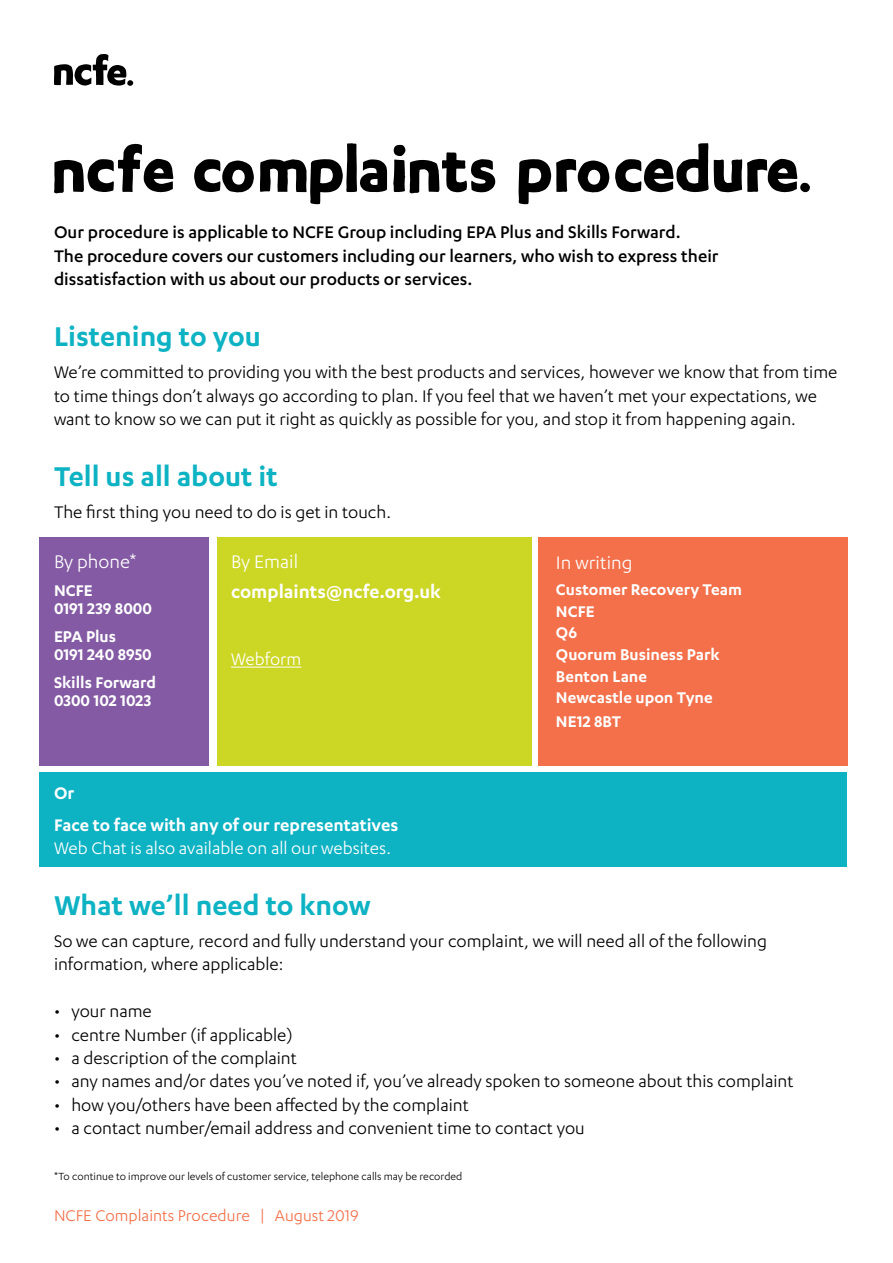
<style>
.page{position:relative;width:893px;height:1263px;background:#fff}
.page>*{position:absolute;margin:0;border:0;box-sizing:border-box;transform-origin:0 0}
.t1{font:61.5px "NCF Efont";color:#000}
.t2{font:600 31.5px "Karbon";color:#0db2c3}
.t3{font:21px "Karbon";color:#fff}
.t4{font:600 21px "Karbon";color:#fff}
.t5{font:19.5px/23.4px "Karbon";color:#000}
.t6{font:500 19.5px/23.4px "Karbon";color:#000}
.t7{font:19.5px "Karbon";color:#fff}
.t8{font:600 19.5px/32px "Karbon";color:#fff}
.t9{font:600 18px/21.6px "Karbon";color:#fff}
.t10{font:18px "Karbon";color:#f3704b}
.t11{font:12px "Karbon";color:#000}
</style>
<div class="page">
<div style="left:40px;top:772px;width:807px;height:95px;background:#0db2c3"></div>
<div style="left:39px;top:538px;width:169px;height:228px;background:#835aa3"></div>
<div style="left:217px;top:538px;width:314px;height:228px;background:#ccd625"></div>
<div style="left:539px;top:538px;width:309px;height:228px;background:#f3704b"></div>
<svg style="left:54px;top:54px;width:79px;height:32px"></svg>
<hr style="left:231px;top:667px;width:70px;height:1px;background:#fff">
<h1 class="t1" style="left:54px;top:143px;width:765px">ncfe complaints procedure.</h1>
<p class="t6" style="left:54px;top:220px;width:666px">Our procedure is applicable to NCFE Group including EPA Plus and Skills Forward.<br>The procedure covers our customers including our learners, who wish to express their dissatisfaction with us about our products or services.</p>
<h2 class="t2" style="left:54px;top:319px;width:208px">Listening to you</h2>
<p class="t5" style="left:54px;top:360px;width:785px">We’re committed to providing you with the best products and services, however we know that from time to time things don’t always go according to plan. If you feel that we haven’t met your expectations, we want to know so we can put it right as quickly as possible for you, and stop it from happening again.</p>
<h2 class="t2" style="left:54px;top:459px;width:225px">Tell us all about it</h2>
<p class="t5" style="left:54px;top:500px;width:338px">The first thing you need to do is get in touch.</p>
<p class="t3" style="left:54px;top:550px;width:84px">By phone*</p>
<p class="t9" style="left:54px;top:581px;width:99px;line-height:17.7px">NCFE<br>0191 239 8000</p>
<p class="t9" style="left:54px;top:627px;width:99px;line-height:17.7px">EPA Plus<br>0191 240 8950</p>
<p class="t9" style="left:54px;top:673px;width:104px;line-height:18px">Skills Forward<br>0300 102 1023</p>
<p class="t3" style="left:231px;top:550px;width:69px">By Email</p>
<p class="t4" style="left:231px;top:579px;width:211px">complaints@ncfe.org.uk</p>
<p class="t3" style="left:556px;top:551px;width:78px">In writing</p>
<p class="t9" style="left:556px;top:578px;width:187px">Customer Recovery Team<br>NCFE<br>Q6<br>Quorum Business Park<br>Benton Lane<br>Newcastle upon Tyne</p>
<p class="t9" style="left:556px;top:710px;width:67px">NE12 8BT</p>
<p class="t7" style="left:231px;top:648px;width:72px">Webform</p>
<p class="t8" style="left:54px;top:776px;width:346px">Or<br>Face to face with any of our representatives</p>
<p class="t7" style="left:54px;top:837px;width:338px">Web Chat is also available on all our websites.</p>
<h2 class="t2" style="left:54px;top:888px;width:318px">What we’ll need to know</h2>
<p class="t5" style="left:54px;top:929px;width:714px">So we can capture, record and fully understand your complaint, we will need all of the following information, where applicable:</p>
<p class="t5" style="left:54px;top:999px;width:99px">• your name</p>
<p class="t5" style="left:54px;top:1022px;width:240px">• centre Number (if applicable)</p>
<p class="t5" style="left:54px;top:1046px;width:244px">• a description of the complaint</p>
<p class="t5" style="left:54px;top:1069px;width:741px">• any names and/or dates you’ve noted if, you’ve already spoken to someone about this complaint</p>
<p class="t5" style="left:54px;top:1093px;width:416px">• how you/others have been affected by the complaint</p>
<p class="t5" style="left:54px;top:1116px;width:532px">• a contact number/email address and convenient time to contact you</p>
<p class="t11" style="left:54px;top:1170px;width:410px">*To continue to improve our levels of customer service, telephone calls may be recorded</p>
<p class="t10" style="left:54px;top:1206px;width:306px">NCFE Complaints Procedure | August 2019</p>
</div>
